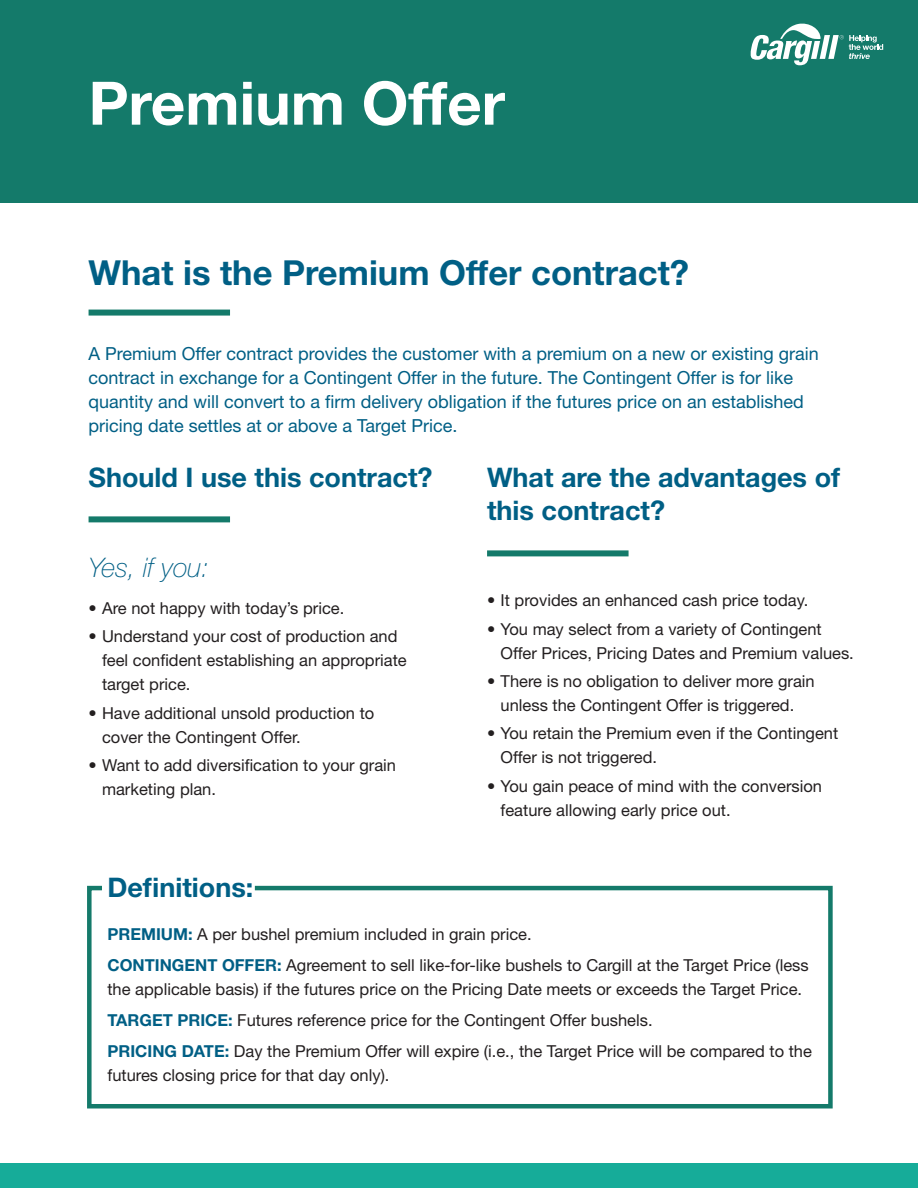
<style>
.page{position:relative;width:918px;height:1188px;background:#fff}
.page>*{position:absolute;margin:0;border:0;box-sizing:border-box;transform-origin:0 0}
.t1{font:700 60px "Helvetica Neue LT Std";color:#fff}
.t2{font:700 34.5px "Helvetica Neue LT Std";color:#005f85}
.t3{font:700 27px/32.4px "Helvetica Neue LT Std";color:#005f85}
.t4{font:italic 100 27px "Helvetica Neue LT Std";color:#005f85}
.Body{font:18px/24px "Helvetica Neue LT Std";color:#005f85}
.Body-2{font:16.5px/24px "Helvetica Neue LT Std";color:#231f20}
.s1{font-weight:700;color:#005f85}
</style>
<div class="page">
<div style="left:0;top:1163px;width:918px;height:25px;background:#16ac99"></div>
<div style="left:0;top:0;width:918px;height:202px;background:#147a6a"></div>
<svg style="left:751px;top:24px;width:132px;height:41px"></svg>
<div style="left:89px;top:310px;width:141px;height:6px;background:#147a6a"></div>
<div style="left:89px;top:516px;width:141px;height:6px;background:#147a6a"></div>
<div style="left:487px;top:550px;width:142px;height:6px;background:#147a6a"></div>
<svg style="left:87px;top:885px;width:746px;height:224px"></svg>
<p class="t1" style="left:89px;top:66px;width:418px">Premium Offer</p>
<p class="t2" style="left:89px;top:252px;width:602px">What is the Premium Offer contract?</p>
<p class="Body" style="left:89px;top:341px;width:732px">A Premium Offer contract provides the customer with a premium on a new or existing grain contract in exchange for a Contingent Offer in the future. The Contingent Offer is for like quantity and will convert to a firm delivery obligation if the futures price on an established pricing date settles at or above a Target Price.</p>
<p class="t3" style="left:89px;top:461px;width:346px">Should I use this contract?</p>
<p class="t4" style="left:89px;top:552px;width:122px">Yes, if you:</p>
<p class="Body-2" style="left:89px;top:596px;width:257px">• Are not happy with today’s price.</p>
<p class="Body-2" style="left:102px;top:624px;width:306px;text-indent:-14px">• Understand your cost of production and feel confident establishing an appropriate target price.</p>
<p class="Body-2" style="left:102px;top:700px;width:274px;text-indent:-14px">• Have additional unsold production to cover the Contingent Offer.</p>
<p class="Body-2" style="left:102px;top:753px;width:295px;text-indent:-14px">• Want to add diversification to your grain marketing plan.</p>
<p class="t3" style="left:107px;top:871px;width:147px">Definitions:</p>
<p class="t3" style="left:487px;top:461px;width:355px">What are the advantages of this contract?</p>
<p class="Body-2" style="left:487px;top:588px;width:323px">• It provides an enhanced cash price today.</p>
<p class="Body-2" style="left:501px;top:617px;width:355px;text-indent:-14px">• You may select from a variety of Contingent<br>Offer Prices, Pricing Dates and Premium values.</p>
<p class="Body-2" style="left:487px;top:669px;width:329px;text-align:center">• There is no obligation to deliver more grain unless the Contingent Offer is triggered.</p>
<p class="Body-2" style="left:501px;top:721px;width:339px;text-indent:-14px">• You retain the Premium even if the Contingent<br>Offer is not triggered.</p>
<p class="Body-2" style="left:501px;top:774px;width:323px;text-indent:-14px">• You gain peace of mind with the conversion feature allowing early price out.</p>
<p class="Body-2" style="left:107px;top:922px;width:426px"><span class="s1">PREMIUM:</span> A per bushel premium included in grain price.</p>
<p class="Body-2" style="left:107px;top:953px;width:703px"><span class="s1">CONTINGENT OFFER:</span> Agreement to sell like-for-like bushels to Cargill at the Target Price (less the applicable basis) if the futures price on the Pricing Date meets or exceeds the Target Price.</p>
<p class="Body-2" style="left:107px;top:1008px;width:547px"><span class="s1">TARGET PRICE:</span> Futures reference price for the Contingent Offer bushels.</p>
<p class="Body-2" style="left:107px;top:1039px;width:706px"><span class="s1">PRICING DATE:</span> Day the Premium Offer will expire (i.e., the Target Price will be compared to the futures closing price for that day only).</p>
</div>
